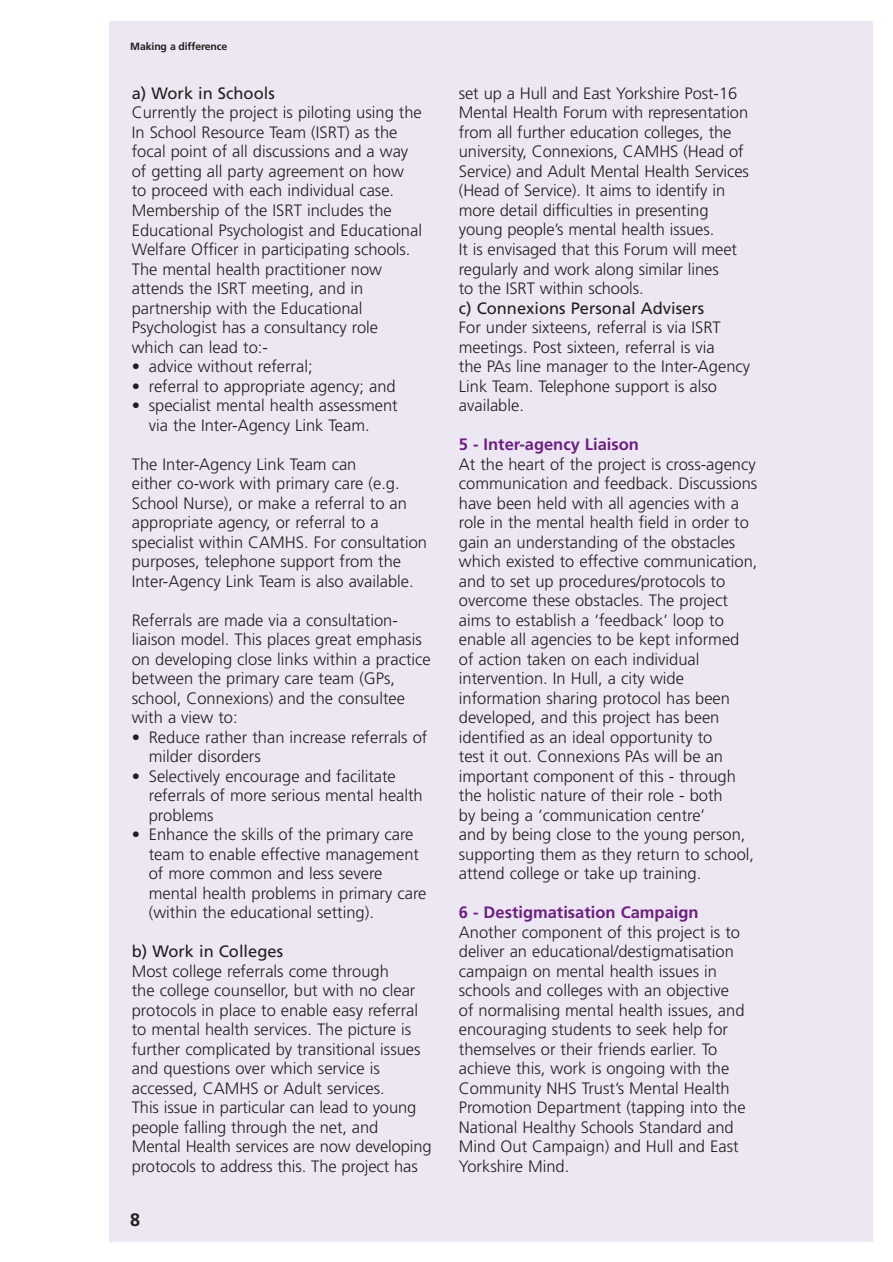
<style>
.page{position:relative;width:893px;height:1262px;background:#fff}
.page>*{position:absolute;margin:0;border:0;box-sizing:border-box;transform-origin:0 0}
.t1{font:700 18px "Frutiger";color:#231f20}
.t2{font:300 16.5px/19.5px "Frutiger";color:#231f20}
.t3{font:16.5px "Frutiger";color:#231f20}
.t4{font:700 16.5px "Frutiger";color:#6c207f}
.t5{font:700 10.5px "Frutiger";letter-spacing:-.01em;color:#231f20}
.s1{font-weight:700}
</style>
<div class="page">
<div style="left:109px;top:21px;width:763px;height:1221px;background:#ece7f2"></div>
<p class="t5" style="left:130px;top:43px;width:98px">Making a difference</p>
<p class="t3" style="left:132px;top:87px;width:144px">a) Work in Schools</p>
<p class="t2" style="left:132px;top:104px;width:292px">Currently the project is piloting using the In School Resource Team (ISRT) as the focal point of all discussions and a way of getting all party agreement on how to proceed with each individual case.<br>Membership of the ISRT includes the Educational Psychologist and Educational Welfare Officer in participating schools.<br>The mental health practitioner now attends the ISRT meeting, and in partnership with the Educational Psychologist has a consultancy role which can lead to:-</p>
<p class="t2" style="left:132px;top:358px;width:182px"><span class="s1">•</span> advice without referral;</p>
<p class="t2" style="left:132px;top:377px;width:265px"><span class="s1">•</span> referral to appropriate agency; and</p>
<p class="t2" style="left:149px;top:397px;width:250px;text-indent:-17px"><span class="s1">•</span> specialist mental health assessment via the Inter-Agency Link Team.</p>
<p class="t2" style="left:132px;top:455px;width:297px">The Inter-Agency Link Team can<br>either co-work with primary care (e.g.<br>School Nurse), or make a referral to an appropriate agency, or referral to a specialist within CAMHS. For consultation purposes, telephone support from the Inter-Agency Link Team is also available.</p>
<p class="t2" style="left:132px;top:611px;width:300px">Referrals are made via a consultation&shy;liaison model. This places great emphasis on developing close links within a practice between the primary care team (GPs, school, Connexions) and the consultee with a view to:</p>
<p class="t2" style="left:149px;top:728px;width:280px;text-indent:-17px"><span class="s1">•</span> Reduce rather than increase referrals of milder disorders</p>
<p class="t2" style="left:149px;top:767px;width:275px;text-indent:-17px"><span class="s1">•</span> Selectively encourage and facilitate referrals of more serious mental health problems</p>
<p class="t2" style="left:149px;top:826px;width:279px;text-indent:-17px"><span class="s1">•</span> Enhance the skills of the primary care team to enable effective management of more common and less severe mental health problems in primary care (within the educational setting).</p>
<p class="t3" style="left:132px;top:945px;width:153px">b) Work in Colleges</p>
<p class="t2" style="left:132px;top:962px;width:301px">Most college referrals come through<br>the college counsellor, but with no clear protocols in place to enable easy referral to mental health services. The picture is further complicated by transitional issues and questions over which service is accessed, CAMHS or Adult services.<br>This issue in particular can lead to young people falling through the net, and<br>Mental Health services are now developing protocols to address this. The project has</p>
<p class="t1" style="left:130px;top:1212px;width:12px">8</p>
<p class="t2" style="left:459px;top:85px;width:292px">set up a Hull and East Yorkshire Post-16<br>Mental Health Forum with representation from all further education colleges, the university, Connexions, CAMHS (Head of Service) and Adult Mental Health Services (Head of Service). It aims to identify in more detail difficulties in presenting young people’s mental health issues.<br>It is envisaged that this Forum will meet regularly and work along similar lines<br>to the ISRT within schools.</p>
<p class="t3" style="left:459px;top:301px;width:247px">c) Connexions Personal Advisers</p>
<p class="t2" style="left:459px;top:319px;width:293px">For under sixteens, referral is via ISRT meetings. Post sixteen, referral is via<br>the PAs line manager to the Inter-Agency Link Team. Telephone support is also available.</p>
<p class="t4" style="left:459px;top:438px;width:182px">5 - Inter-agency Liaison</p>
<p class="t2" style="left:459px;top:455px;width:300px">At the heart of the project is cross-agency communication and feedback. Discussions have been held with all agencies with a role in the mental health field in order to gain an understanding of the obstacles which existed to effective communication, and to set up procedures/protocols to overcome these obstacles. The project aims to establish a ‘feedback’ loop to enable all agencies to be kept informed of action taken on each individual intervention. In Hull, a city wide information sharing protocol has been developed, and this project has been identified as an ideal opportunity to<br>test it out. Connexions PAs will be an important component of this - through the holistic nature of their role - both<br>by being a ‘communication centre’<br>and by being close to the young person, supporting them as they return to school, attend college or take up training.</p>
<p class="t4" style="left:459px;top:906px;width:241px">6 - Destigmatisation Campaign</p>
<p class="t2" style="left:459px;top:923px;width:288px">Another component of this project is to deliver an educational/destigmatisation campaign on mental health issues in schools and colleges with an objective of normalising mental health issues, and encouraging students to seek help for themselves or their friends earlier. To achieve this, work is ongoing with the Community NHS Trust’s Mental Health Promotion Department (tapping into the National Healthy Schools Standard and Mind Out Campaign) and Hull and East Yorkshire Mind.</p>
</div>
